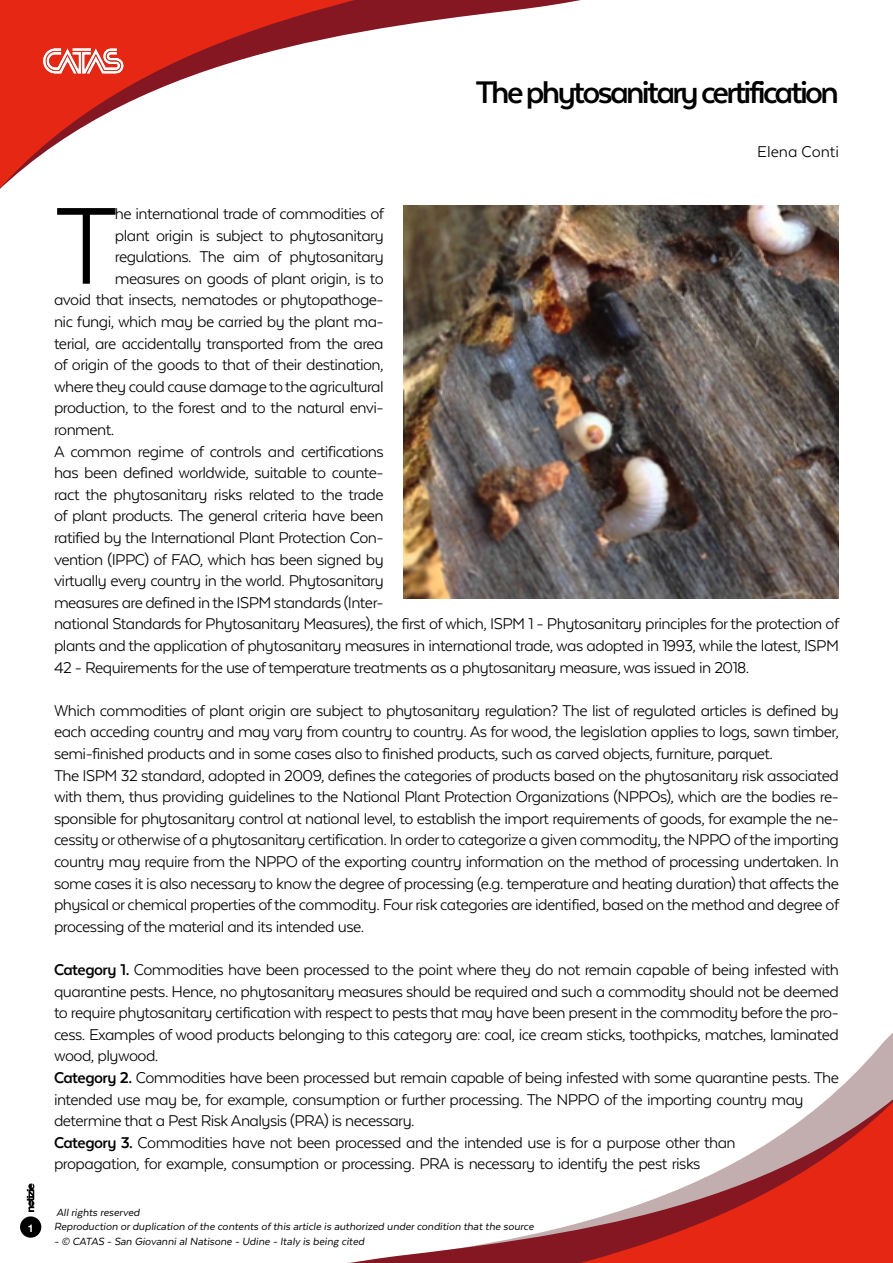
<style>
.page{position:relative;width:893px;height:1263px;background:#fff}
.page>*{position:absolute;margin:0;border:0;box-sizing:border-box;transform-origin:0 0}
.t1{font:126px "Texta Alt";color:#000}
.t2{font:700 36px "Texta Alt";letter-spacing:-.075em;color:#000}
.t3{font:18px/21.6px "Texta Alt";letter-spacing:-.03em;color:#000}
.t4{font:18px "Texta Alt";color:#000}
.t5{font:italic 12px/14.4px "Texta Alt";color:#000}
.t6{font:700 10.5px "Helvetica Neue";color:#fff}
.s1{font-weight:700}
</style>
<div class="page">
<svg style="left:0;top:0;width:581px;height:442px"></svg>
<svg style="left:20px;top:1033px;width:873px;height:230px"></svg>
<img style="left:38px;top:47px;width:89px;height:28px">
<div style="left:20px;top:1216px;width:21px;height:22px;background:#000;border-radius:50%"></div>
<svg style="left:27px;top:1183px;width:7px;height:29px"></svg>
<img style="left:404px;top:205px;width:435px;height:393px">
<p class="t6" style="left:28px;top:1220px;width:7px">1</p>
<h2 class="t2" style="left:476px;top:74px;width:365px">The phytosanitary certification</h2>
<p class="t4" style="left:757px;top:142px;width:83px">Elena Conti</p>
<h1 class="t1" style="left:54px;top:181px;width:66px">T</h1>
<p class="t3" style="left:115px;top:202px;width:271px">he international trade of commodities of</p>
<p class="t3" style="left:115px;top:224px;width:270px">plant origin is subject to phytosanitary</p>
<p class="t3" style="left:115px;top:246px;width:270px">regulations. The aim of phytosanitary</p>
<p class="t3" style="left:115px;top:267px;width:270px">measures on goods of plant origin, is to</p>
<p class="t3" style="left:54px;top:289px;width:331px">avoid that insects, nematodes or phytopathoge-</p>
<p class="t3" style="left:54px;top:310px;width:331px">nic fungi, which may be carried by the plant ma-</p>
<p class="t3" style="left:54px;top:332px;width:331px">terial, are accidentally transported from the area</p>
<p class="t3" style="left:54px;top:354px;width:331px">of origin of the goods to that of their destination,</p>
<p class="t3" style="left:54px;top:375px;width:331px">where they could cause damage to the agricultural</p>
<p class="t3" style="left:54px;top:397px;width:331px">production, to the forest and to the natural envi-</p>
<p class="t3" style="left:54px;top:418px;width:62px">ronment.</p>
<p class="t3" style="left:54px;top:440px;width:331px">A common regime of controls and certifications</p>
<p class="t3" style="left:54px;top:462px;width:331px">has been defined worldwide, suitable to counte-</p>
<p class="t3" style="left:54px;top:483px;width:331px">ract the phytosanitary risks related to the trade</p>
<p class="t3" style="left:54px;top:505px;width:331px">of plant products. The general criteria have been</p>
<p class="t3" style="left:54px;top:526px;width:331px">ratified by the International Plant Protection Con-</p>
<p class="t3" style="left:54px;top:548px;width:331px">vention (IPPC) of FAO, which has been signed by</p>
<p class="t3" style="left:54px;top:570px;width:331px">virtually every country in the world. Phytosanitary</p>
<p class="t3" style="left:54px;top:591px;width:331px">measures are defined in the ISPM standards (Inter-</p>
<p class="t3" style="left:54px;top:613px;width:787px">national Standards for Phytosanitary Measures), the first of which, ISPM 1 - Phytosanitary principles for the protection of</p>
<p class="t3" style="left:54px;top:634px;width:786px">plants and the application of phytosanitary measures in international trade, was adopted in 1993, while the latest, ISPM</p>
<p class="t3" style="left:54px;top:656px;width:697px">42 - Requirements for the use of temperature treatments as a phytosanitary measure, was issued in 2018.</p>
<p class="t3" style="left:54px;top:699px;width:787px">Which commodities of plant origin are subject to phytosanitary regulation? The list of regulated articles is defined by each acceding country and may vary from country to country. As for wood, the legislation applies to logs, sawn timber, semi-finished products and in some cases also to finished products, such as carved objects, furniture, parquet.<br>The ISPM 32 standard, adopted in 2009, defines the categories of products based on the phytosanitary risk associated with them, thus providing guidelines to the National Plant Protection Organizations (NPPOs), which are the bodies re&shy;sponsible for phytosanitary control at national level, to establish the import requirements of goods, for example the ne&shy;cessity or otherwise of a phytosanitary certification. In order to categorize a given commodity, the NPPO of the importing country may require from the NPPO of the exporting country information on the method of processing undertaken. In some cases it is also necessary to know the degree of processing (e.g. temperature and heating duration) that affects the physical or chemical properties of the commodity. Four risk categories are identified, based on the method and degree of processing of the material and its intended use.</p>
<p class="t3" style="left:54px;top:958px;width:786px"><span class="s1">Category 1.</span> Commodities have been processed to the point where they do not remain capable of being infested with quarantine pests. Hence, no phytosanitary measures should be required and such a commodity should not be deemed to require phytosanitary certification with respect to pests that may have been present in the commodity before the pro&shy;cess. Examples of wood products belonging to this category are: coal, ice cream sticks, toothpicks, matches, laminated wood, plywood.<br><span class="s1">Category 2.</span> Commodities have been processed but remain capable of being infested with some quarantine pests. The intended use may be, for example, consumption or further processing. The NPPO of the importing country may determine that a Pest Risk Analysis (PRA) is necessary.<br><span class="s1">Category 3.</span> Commodities have not been processed and the intended use is for a purpose other than<br>propagation, for example, consumption or processing. PRA is necessary to identify the pest risks</p>
<p class="t5" style="left:54px;top:1205px;width:481px">All rights reserved<br>Reproduction or duplication of the contents of this article is authorized under condition that the source</p>
<p class="t5" style="left:54px;top:1234px;width:312px">- © CATAS - San Giovanni al Natisone - Udine - Italy is being cited</p>
</div>
